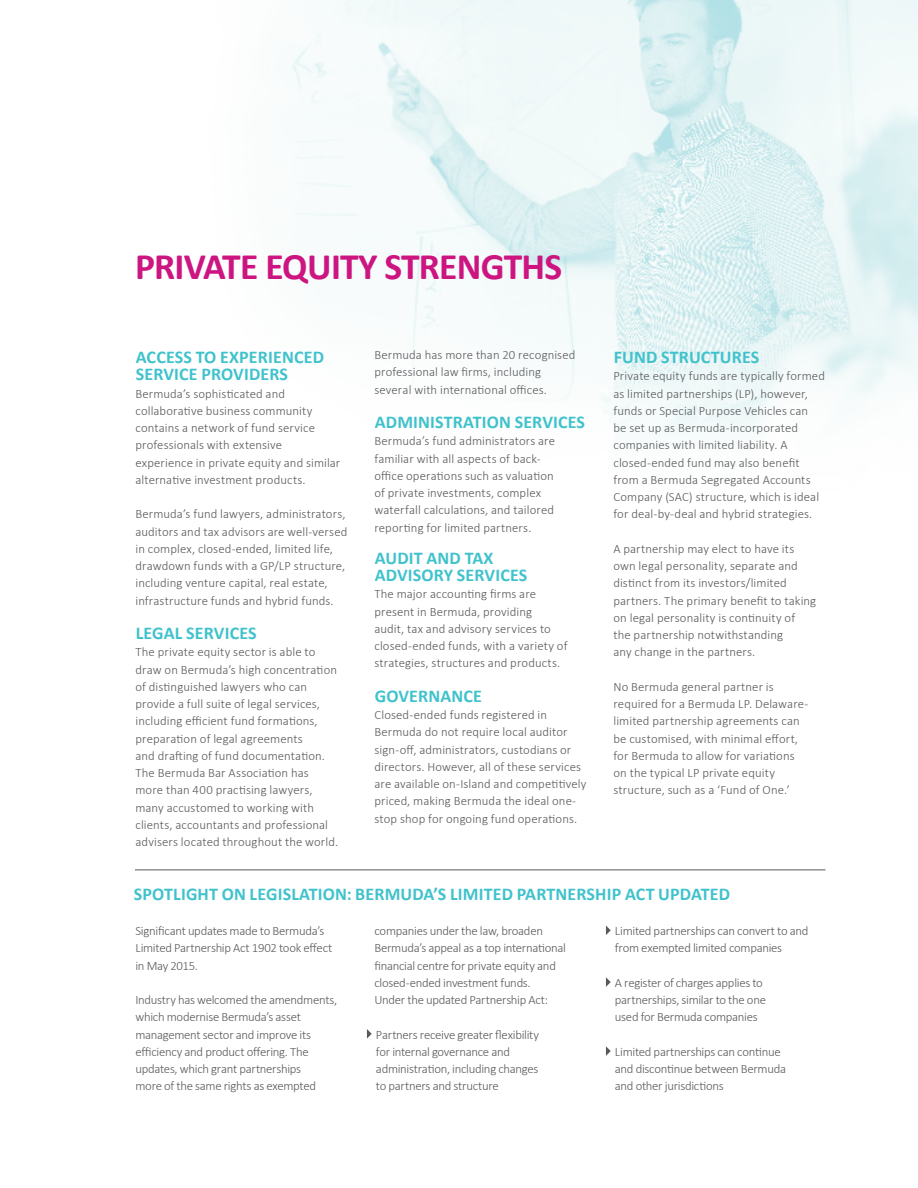
<style>
.page{position:relative;width:918px;height:1188px;background:#fff}
.page>*{position:absolute;margin:0;border:0;box-sizing:border-box;transform-origin:0 0}
.t1{font:700 37.5px "Calibri";letter-spacing:-.02em;color:#cc1581}
.t2{font:700 18px/17.2px "Calibri";letter-spacing:.01em;color:#40c2cc}
.t3{font:300 12.75px/17.2px "Calibri";letter-spacing:.005em;color:#58595b}
.t4{font:300 12.75px/17.2px "Calibri";letter-spacing:-.025em;color:#58595b}
.t5{font:300 12.75px/17.2px "Calibri";letter-spacing:-.02em;color:#58595b}
</style>
<div class="page">
<img style="left:292px;top:0;width:626px;height:434px">
<svg style="left:367px;top:1029px;width:5px;height:10px"></svg>
<svg style="left:606px;top:926px;width:5px;height:9px"></svg>
<svg style="left:606px;top:977px;width:5px;height:10px"></svg>
<svg style="left:606px;top:1046px;width:5px;height:10px"></svg>
<hr style="left:135px;top:870px;width:690px;height:1px;background:#58595b">
<h1 class="t1" style="left:135px;top:243px;width:429px">PRIVATE EQUITY STRENGTHS</h1>
<h2 class="t2" style="left:136px;top:348px;width:190px">ACCESS TO EXPERIENCED<br>SERVICE PROVIDERS</h2>
<p class="t3" style="left:135px;top:385px;width:206px">Bermuda’s sophisticated and collaborative business community contains a network of fund service professionals with extensive experience in private equity and similar alternative investment products.</p>
<p class="t3" style="left:135px;top:505px;width:214px">Bermuda’s fund lawyers, administrators, auditors and tax advisors are well-versed in complex, closed-ended, limited life, drawdown funds with a GP/LP structure, including venture capital, real estate, infrastructure funds and hybrid funds.</p>
<h2 class="t2" style="left:136px;top:624px;width:122px">LEGAL SERVICES</h2>
<p class="t3" style="left:135px;top:643px;width:204px">The private equity sector is able to draw on Bermuda’s high concentration of distinguished lawyers who can provide a full suite of legal services, including efficient fund formations, preparation of legal agreements<br>and drafting of fund documentation.<br>The Bermuda Bar Association has more than 400 practising lawyers, many accustomed to working with clients, accountants and professional advisers located throughout the world.</p>
<p class="t3" style="left:374px;top:346px;width:203px">Bermuda has more than 20 recognised professional law firms, including several with international offices.</p>
<h2 class="t2" style="left:375px;top:413px;width:212px">ADMINISTRATION SERVICES</h2>
<p class="t3" style="left:374px;top:432px;width:182px">Bermuda’s fund administrators are familiar with all aspects of back&shy;office operations such as valuation of private investments, complex waterfall calculations, and tailored reporting for limited partners.</p>
<h2 class="t2" style="left:375px;top:548px;width:154px">AUDIT AND TAX<br>ADVISORY SERVICES</h2>
<p class="t3" style="left:374px;top:585px;width:195px">The major accounting firms are present in Bermuda, providing<br>audit, tax and advisory services to closed-ended funds, with a variety of strategies, structures and products.</p>
<h2 class="t2" style="left:375px;top:686px;width:109px">GOVERNANCE</h2>
<p class="t3" style="left:374px;top:706px;width:213px">Closed-ended funds registered in Bermuda do not require local auditor sign-off, administrators, custodians or directors. However, all of these services are available on-Island and competitively priced, making Bermuda the ideal one&shy;stop shop for ongoing fund operations.</p>
<h2 class="t2" style="left:614px;top:348px;width:147px">FUND STRUCTURES</h2>
<p class="t3" style="left:613px;top:367px;width:213px">Private equity funds are typically formed as limited partnerships (LP), however, funds or Special Purpose Vehicles can<br>be set up as Bermuda-incorporated companies with limited liability. A closed-ended fund may also benefit from a Bermuda Segregated Accounts Company (SAC) structure, which is ideal for deal-by-deal and hybrid strategies.</p>
<p class="t3" style="left:613px;top:540px;width:204px">A partnership may elect to have its own legal personality, separate and distinct from its investors/limited partners. The primary benefit to taking on legal personality is continuity of<br>the partnership notwithstanding<br>any change in the partners.</p>
<p class="t3" style="left:613px;top:678px;width:196px">No Bermuda general partner is required for a Bermuda LP. Delaware&shy;limited partnership agreements can be customised, with minimal effort, for Bermuda to allow for variations on the typical LP private equity structure, such as a ‘Fund of One.’</p>
<h2 class="t2" style="left:134px;top:885px;width:598px">SPOTLIGHT ON LEGISLATION: BERMUDA’S LIMITED PARTNERSHIP ACT UPDATED</h2>
<p class="t4" style="left:135px;top:922px;width:198px">Significant updates made to Bermuda’s<br>Limited Partnership Act 1902 took effect in May 2015.</p>
<p class="t5" style="left:135px;top:991px;width:203px">Industry has welcomed the amendments, which modernise Bermuda’s asset management sector and improve its efficiency and product offering. The updates, which grant partnerships<br>more of the same rights as exempted</p>
<p class="t4" style="left:374px;top:922px;width:193px">companies under the law, broaden Bermuda’s appeal as a top international financial centre for private equity and closed-ended investment funds.<br>Under the updated Partnership Act:</p>
<p class="t4" style="left:376px;top:1026px;width:165px">Partners receive greater flexibility for internal governance and administration, including changes to partners and structure</p>
<p class="t4" style="left:615px;top:922px;width:195px">Limited partnerships can convert to and from exempted limited companies</p>
<p class="t4" style="left:615px;top:974px;width:153px">A register of charges applies to partnerships, similar to the one used for Bermuda companies</p>
<p class="t4" style="left:615px;top:1043px;width:173px">Limited partnerships can continue and discontinue between Bermuda and other jurisdictions</p>
</div>
